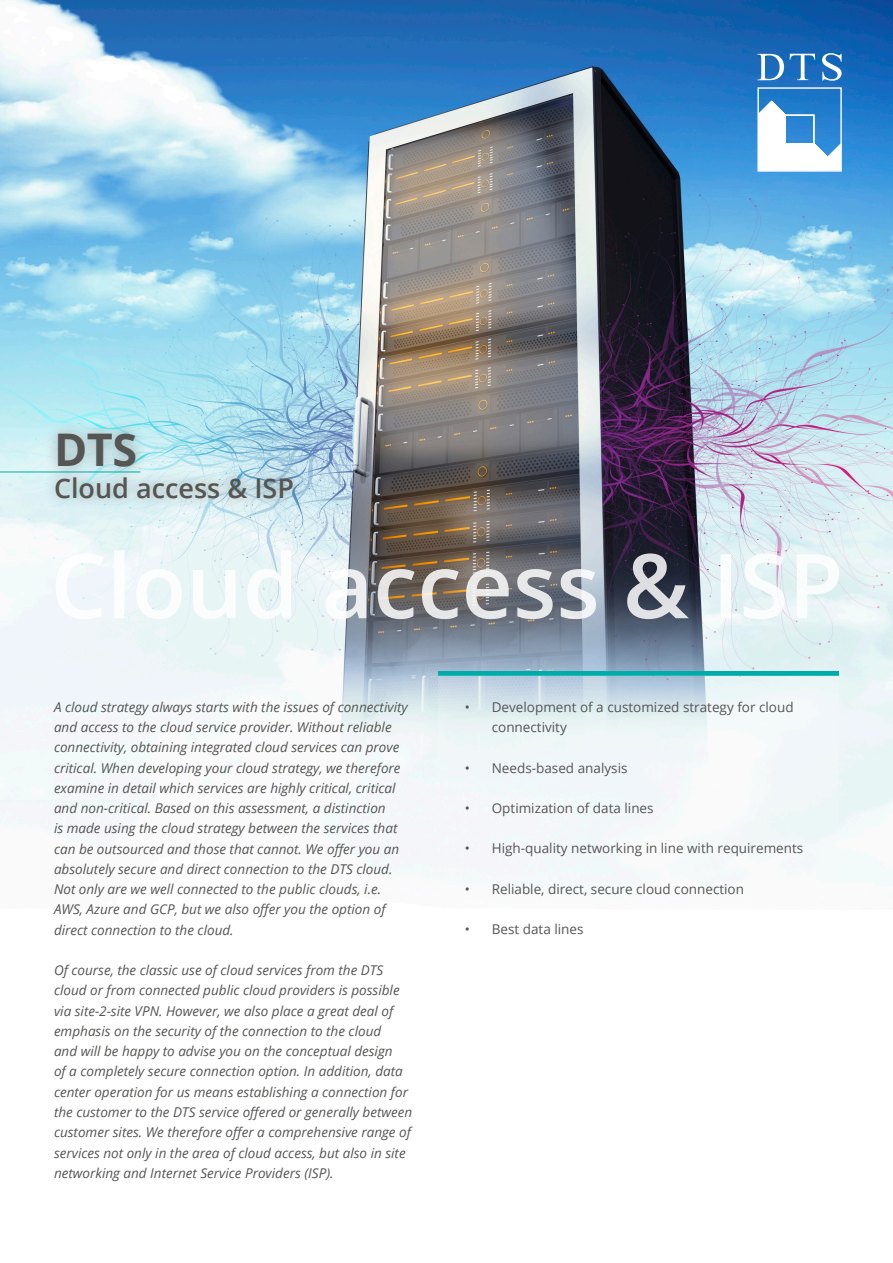
<style>
.page{position:relative;width:893px;height:1263px;background:#fff}
.page>*{position:absolute;margin:0;border:0;box-sizing:border-box;transform-origin:0 0}
.t1{font:700 45px "Open Sans";color:#555554}
.t2{font:600 27px "Open Sans";color:#555554}
.t3{font:italic 13.5px/20.2px "Open Sans";color:#555554}
.t4{font:13.5px/20.2px "Open Sans";color:#555554}
</style>
<div class="page">
<img style="left:0;top:0;width:893px;height:898px">
<div style="left:42px;top:420px;width:263px;height:91px;background:#000;opacity:.3"></div>
<svg style="left:56px;top:550px;width:783px;height:69px"></svg>
<hr style="left:438px;top:671px;width:401px;height:4px;background:#00aca7">
<svg style="left:438px;top:675px;width:401px;height:224px;fill:#f1f6fa"></svg>
<hr style="left:0;top:472px;width:140px;height:1px;background:#00aca7">
<svg style="left:756px;top:87px;width:87px;height:85px"></svg>
<svg style="left:757px;top:54px;width:27px;height:26px"></svg>
<svg style="left:790px;top:54px;width:25px;height:26px"></svg>
<svg style="left:822px;top:53px;width:20px;height:28px"></svg>
<p class="t1" style="left:54px;top:418px;width:85px">DTS</p>
<p class="t2" style="left:54px;top:469px;width:242px">Cloud access &amp; ISP</p>
<p class="t3" style="left:54px;top:696px;width:355px">A cloud strategy always starts with the issues of connectivity and access to the cloud service provider. Without reliable connectivity, obtaining integrated cloud services can prove critical. When developing your cloud strategy, we therefore examine in detail which services are highly critical, critical and non-critical. Based on this assessment, a distinction<br>is made using the cloud strategy between the services that can be outsourced and those that cannot. We offer you an absolutely secure and direct connection to the DTS cloud.<br>Not only are we well connected to the public clouds, i.e.<br>AWS, Azure and GCP, but we also offer you the option of direct connection to the cloud.</p>
<p class="t3" style="left:54px;top:960px;width:360px">Of course, the classic use of cloud services from the DTS cloud or from connected public cloud providers is possible via site-2-site VPN. However, we also place a great deal of emphasis on the security of the connection to the cloud<br>and will be happy to advise you on the conceptual design<br>of a completely secure connection option. In addition, data center operation for us means establishing a connection for the customer to the DTS service offered or generally between customer sites. We therefore offer a comprehensive range of services not only in the area of cloud access, but also in site networking and Internet Service Providers (ISP).</p>
<p class="t4" style="left:492px;top:697px;width:303px;text-indent:-27px">• Development of a customized strategy for cloud connectivity</p>
<p class="t4" style="left:465px;top:757px;width:164px">• Needs-based analysis</p>
<p class="t4" style="left:465px;top:798px;width:190px">• Optimization of data lines</p>
<p class="t4" style="left:465px;top:838px;width:340px">• High-quality networking in line with requirements</p>
<p class="t4" style="left:465px;top:878px;width:281px">• Reliable, direct, secure cloud connection</p>
<p class="t4" style="left:465px;top:919px;width:120px">• Best data lines</p>
</div>
